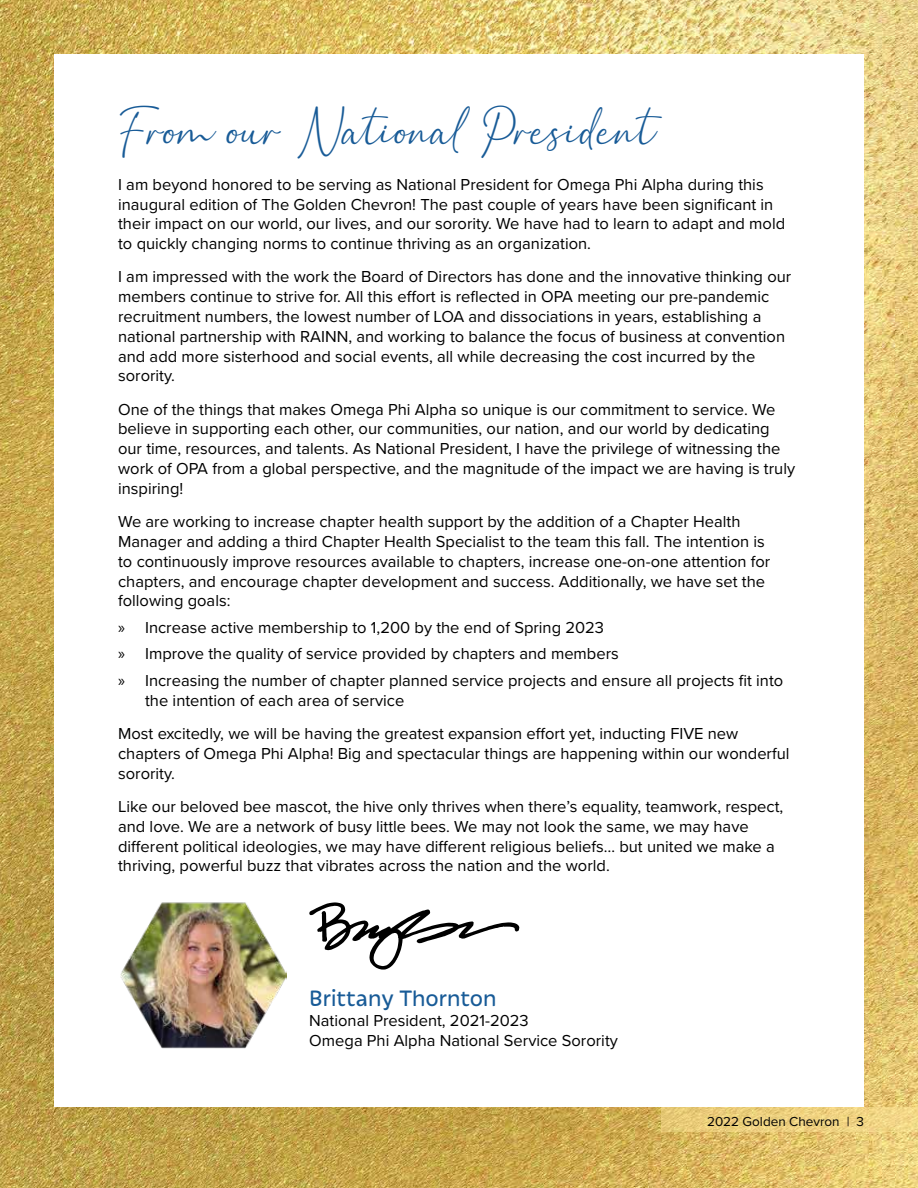
<style>
.page{position:relative;width:918px;height:1188px;background:#fff}
.page>*{position:absolute;margin:0;border:0;box-sizing:border-box;transform-origin:0 0}
.t1{font:33px "Balista";color:#185b97}
.t2{font:24px "Iskra";color:#185b97}
.t3{font:16.5px/19.8px "Proxima Nova";color:#000}
.t4{font:13.5px "Proxima Nova";color:#000}
.s1{font-family:"Myriad Pro"}
</style>
<div class="page">
<img style="left:0;top:0;width:918px;height:1188px">
<div style="left:54px;top:54px;width:810px;height:1053px;background:#fff"></div>
<svg style="left:662px;top:1107px;width:256px;height:24px;background:#edd07f"></svg>
<img style="left:120px;top:902px;width:167px;height:147px">
<svg style="left:309px;top:902px;width:210px;height:68px"></svg>
<h1 class="t1" style="left:118px;top:112px;width:540px">From our National President</h1>
<p class="t3" style="left:118px;top:174px;width:669px">I am beyond honored to be serving as National President for Omega Phi Alpha during this inaugural edition of The Golden Chevron! The past couple of years have been significant in their impact on our world, our lives, and our sorority. We have had to learn to adapt and mold to quickly changing norms to continue thriving as an organization.</p>
<p class="t3" style="left:118px;top:266px;width:675px">I am impressed with the work the Board of Directors has done and the innovative thinking our members continue to strive for. All this effort is reflected in OPA meeting our pre-pandemic recruitment numbers, the lowest number of LOA and dissociations in years, establishing a national partnership with RAINN, and working to balance the focus of business at convention and add more sisterhood and social events, all while decreasing the cost incurred by the sorority.</p>
<p class="t3" style="left:118px;top:399px;width:679px">One of the things that makes Omega Phi Alpha so unique is our commitment to service. We believe in supporting each other, our communities, our nation, and our world by dedicating our time, resources, and talents. As National President, I have the privilege of witnessing the work of OPA from a global perspective, and the magnitude of the impact we are having is truly inspiring!</p>
<p class="t3" style="left:118px;top:511px;width:654px">We are working to increase chapter health support by the addition of a Chapter Health Manager and adding a third Chapter Health Specialist to the team this fall. The intention is to continuously improve resources available to chapters, increase one-on-one attention for chapters, and encourage chapter development and success. Additionally, we have set the following goals:</p>
<p class="t3" style="left:118px;top:613px;width:667px;line-height:26.5px"><span class="s1">»</span> Increase active membership to 1,200 by the end of Spring 2023<br><span class="s1">»</span> Improve the quality of service provided by chapters and members<br><span class="s1">»</span> Increasing the number of chapter planned service projects and ensure all projects fit into</p>
<p class="t3" style="left:118px;top:683px;width:622px;line-height:33.3px;text-indent:27px">the intention of each area of service<br>Most excitedly, we will be having the greatest expansion effort yet, inducting FIVE new</p>
<p class="t3" style="left:118px;top:743px;width:673px">chapters of Omega Phi Alpha! Big and spectacular things are happening within our wonderful sorority.</p>
<p class="t3" style="left:118px;top:796px;width:667px">Like our beloved bee mascot, the hive only thrives when there’s equality, teamwork, respect, and love. We are a network of busy little bees. We may not look the same, we may have different political ideologies, we may have different religious beliefs… but united we make a thriving, powerful buzz that vibrates across the nation and the world.</p>
<h2 class="t2" style="left:309px;top:982px;width:189px">Brittany Thornton</h2>
<p class="t3" style="left:309px;top:1010px;width:310px">National President, 2021-2023<br>Omega Phi Alpha National Service Sorority</p>
<p class="t4" style="left:707px;top:1111px;width:158px">2022 Golden Chevron | 3</p>
</div>
